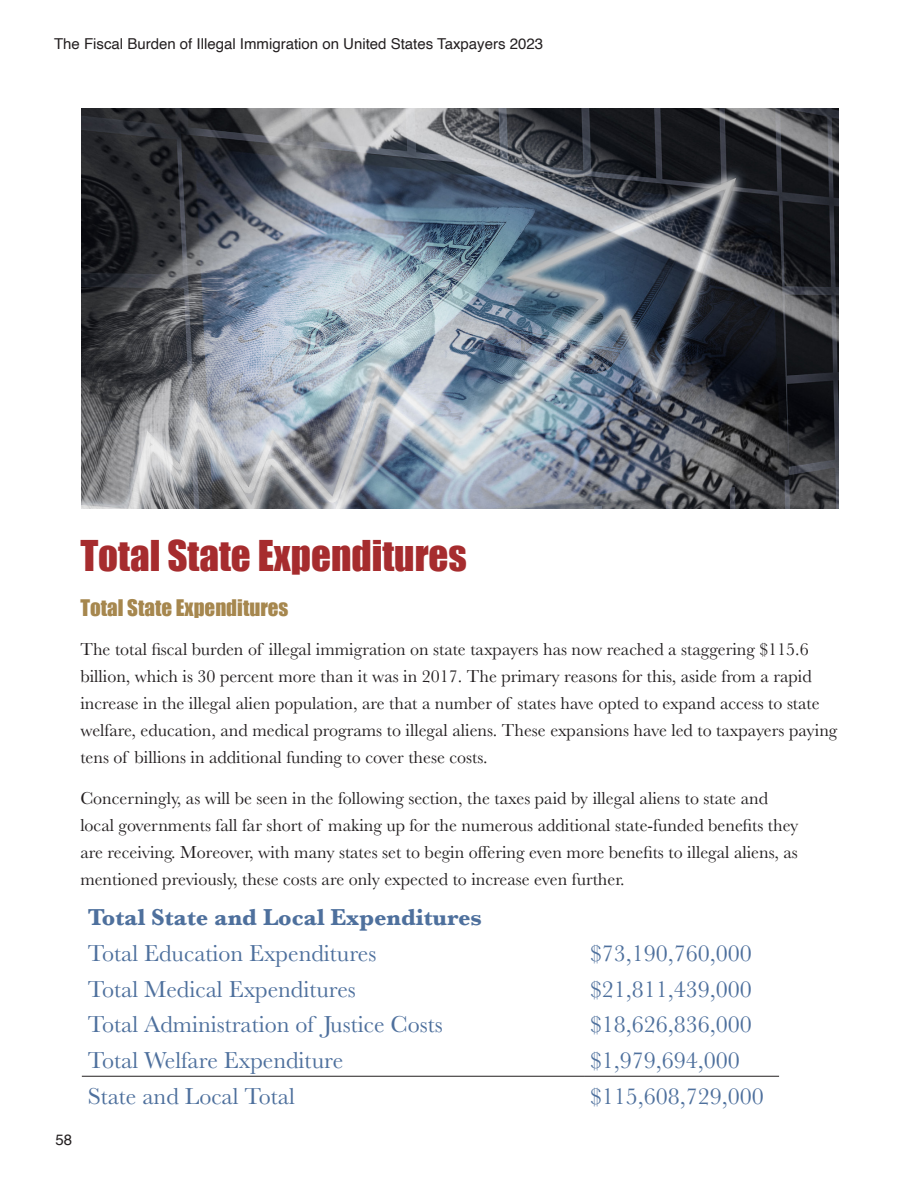
<style>
.page{position:relative;width:918px;height:1188px;background:#fff}
.page>*{position:absolute;margin:0;border:0;box-sizing:border-box;transform-origin:0 0}
.Header2{font:39px "Impact";color:#a62c2e}
.Section_Number_Crunc{font:24px "Baskerville";color:#4e709d}
.Section_Number_Crunc-2{font:700 24px "Baskerville";color:#4e709d}
.Subhead2{font:21px "Impact";color:#a6874e}
.t1{font:18px/27px "Baskerville";color:#231f20}
.t2{font:15px "Helvetica";color:#231f20}
</style>
<div class="page">
<img style="left:82px;top:108px;width:756px;height:401px">
<hr style="left:82px;top:1076px;width:502px;height:1px;background:#231f20">
<hr style="left:584px;top:1076px;width:195px;height:1px;background:#231f20">
<p class="t2" style="left:54px;top:33px;width:491px">The Fiscal Burden of Illegal Immigration on United States Taxpayers 2023</p>
<p class="Header2" style="left:80px;top:525px;width:388px">Total State Expenditures</p>
<p class="Subhead2" style="left:80px;top:592px;width:210px">Total State Expenditures</p>
<p class="t1" style="left:80px;top:636px;width:759px">The total fiscal burden of illegal immigration on state taxpayers has now reached a staggering $115.6 billion, which is 30 percent more than it was in 2017. The primary reasons for this, aside from a rapid increase in the illegal alien population, are that a number of states have opted to expand access to state welfare, education, and medical programs to illegal aliens. These expansions have led to taxpayers paying tens of billions in additional funding to cover these costs.</p>
<p class="t1" style="left:80px;top:785px;width:720px">Concerningly, as will be seen in the following section, the taxes paid by illegal aliens to state and local governments fall far short of making up for the numerous additional state-funded benefits they are receiving. Moreover, with many states set to begin offering even more benefits to illegal aliens, as mentioned previously, these costs are only expected to increase even further.</p>
<p class="Section_Number_Crunc-2" style="left:88px;top:901px;width:396px">Total State and Local Expenditures</p>
<p class="Section_Number_Crunc" style="left:88px;top:938px;width:290px">Total Education Expenditures</p>
<p class="Section_Number_Crunc" style="left:590px;top:938px;width:163px">$73,190,760,000</p>
<p class="Section_Number_Crunc" style="left:88px;top:974px;width:270px">Total Medical Expenditures</p>
<p class="Section_Number_Crunc" style="left:590px;top:974px;width:163px">$21,811,439,000</p>
<p class="Section_Number_Crunc" style="left:88px;top:1009px;width:356px">Total Administration of Justice Costs</p>
<p class="Section_Number_Crunc" style="left:590px;top:1009px;width:163px">$18,626,836,000</p>
<p class="Section_Number_Crunc" style="left:88px;top:1045px;width:257px">Total Welfare Expenditure</p>
<p class="Section_Number_Crunc" style="left:590px;top:1045px;width:151px">$1,979,694,000</p>
<p class="Section_Number_Crunc" style="left:88px;top:1081px;width:209px">State and Local Total</p>
<p class="Section_Number_Crunc" style="left:590px;top:1081px;width:175px">$115,608,729,000</p>
<p class="t2" style="left:56px;top:1128px;width:18px">58</p>
</div>
